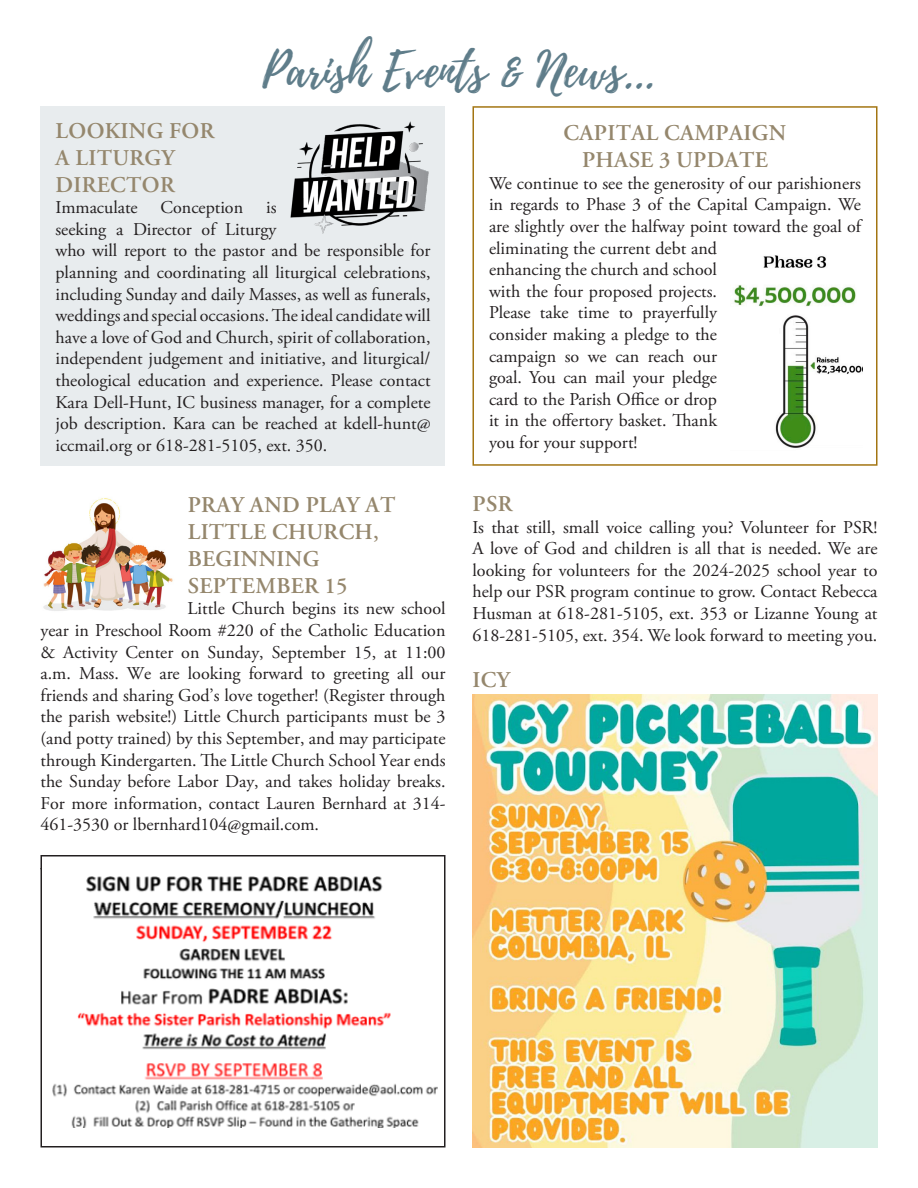
<style>
.page{position:relative;width:918px;height:1188px;background:#fff}
.page>*{position:absolute;margin:0;border:0;box-sizing:border-box;transform-origin:0 0}
.t1{font:48px "Playlist Script";color:#5f7d8a}
.t2{font:600 22.5px/27px "Adobe Garamond Pro";letter-spacing:.015em;color:#95876d}
.t3{font:18px/21.6px "Adobe Garamond Pro";color:#231f20}
</style>
<div class="page">
<div style="left:472px;top:106px;width:406px;height:360px;border:2px solid #a37512"></div>
<img style="left:734px;top:255px;width:129px;height:193px">
<div style="left:40px;top:106px;width:406px;height:360px;background:#e8ecee"></div>
<img style="left:290px;top:121px;width:139px;height:112px">
<img style="left:43px;top:498px;width:130px;height:113px">
<img style="left:52px;top:876px;width:386px;height:251px">
<img style="left:472px;top:695px;width:406px;height:453px">
<div style="left:40px;top:855px;width:406px;height:293px;border:2px solid #231f20"></div>
<p class="t1" style="left:263px;top:36px;width:394px">Parish Events &amp; News...</p>
<p class="t2" style="left:564px;top:120px;width:224px">CAPITAL CAMPAIGN</p>
<p class="t2" style="left:582px;top:147px;width:187px">PHASE 3 UPDATE</p>
<p class="t3" style="left:489px;top:173px;width:376px">We continue to see the generosity of our parishioners in regards to Phase 3 of the Capital Campaign. We are slightly over the halfway point toward the goal of eliminating the current debt and<br>enhancing the church and school<br>with the four proposed projects.<br>Please take time to prayerfully<br>consider making a pledge to the<br>campaign so we can reach our<br>goal. You can mail your pledge<br>card to the Parish Office or drop<br>it in the offertory basket. Thank<br>you for your support!</p>
<p class="t2" style="left:56px;top:117px;width:160px">LOOKING FOR<br>A LITURGY<br>DIRECTOR</p>
<p class="t3" style="left:56px;top:197px;width:84px">Immaculate</p>
<p class="t3" style="left:161px;top:197px;width:84px">Conception</p>
<p class="t3" style="left:56px;top:197px;width:377px;text-indent:211px">is<br>seeking a Director of Liturgy<br>who will report to the pastor and be responsible for planning and coordinating all liturgical celebrations, including Sunday and daily Masses, as well as funerals, weddings and special occasions. The ideal candidate will have a love of God and Church, spirit of collaboration, independent judgement and initiative, and liturgical/ theological education and experience. Please contact Kara Dell-Hunt, IC business manager, for a complete job description. Kara can be reached at kdell-hunt@ iccmail.org or 618-281-5105, ext. 350.</p>
<p class="t2" style="left:188px;top:491px;width:209px">PRAY AND PLAY AT<br>LITTLE CHURCH,<br>BEGINNING<br>SEPTEMBER 15</p>
<p class="t3" style="left:40px;top:598px;width:407px;text-align:justify;text-indent:147px">Little Church begins its new school year in Preschool Room #220 of the Catholic Education &amp; Activity Center on Sunday, September 15, at 11:00 a.m. Mass. We are looking forward to greeting all our friends and sharing God’s love together! (Register through the parish website!) Little Church participants must be 3 (and potty trained) by this September, and may participate through Kindergarten. The Little Church School Year ends the Sunday before Labor Day, and takes holiday breaks.<br>For more information, contact Lauren Bernhard at 314- 461-3530 or lbernhard104@gmail.com.</p>
<p class="t2" style="left:473px;top:491px;width:41px">PSR</p>
<p class="t3" style="left:472px;top:517px;width:407px;text-align:justify">Is that still, small voice calling you? Volunteer for PSR!<br>A love of God and children is all that is needed. We are looking for volunteers for the 2024-2025 school year to help our PSR program continue to grow. Contact Rebecca Husman at 618-281-5105, ext. 353 or Lizanne Young at 618-281-5105, ext. 354. We look forward to meeting you.</p>
<p class="t2" style="left:473px;top:667px;width:39px">ICY</p>
</div>
